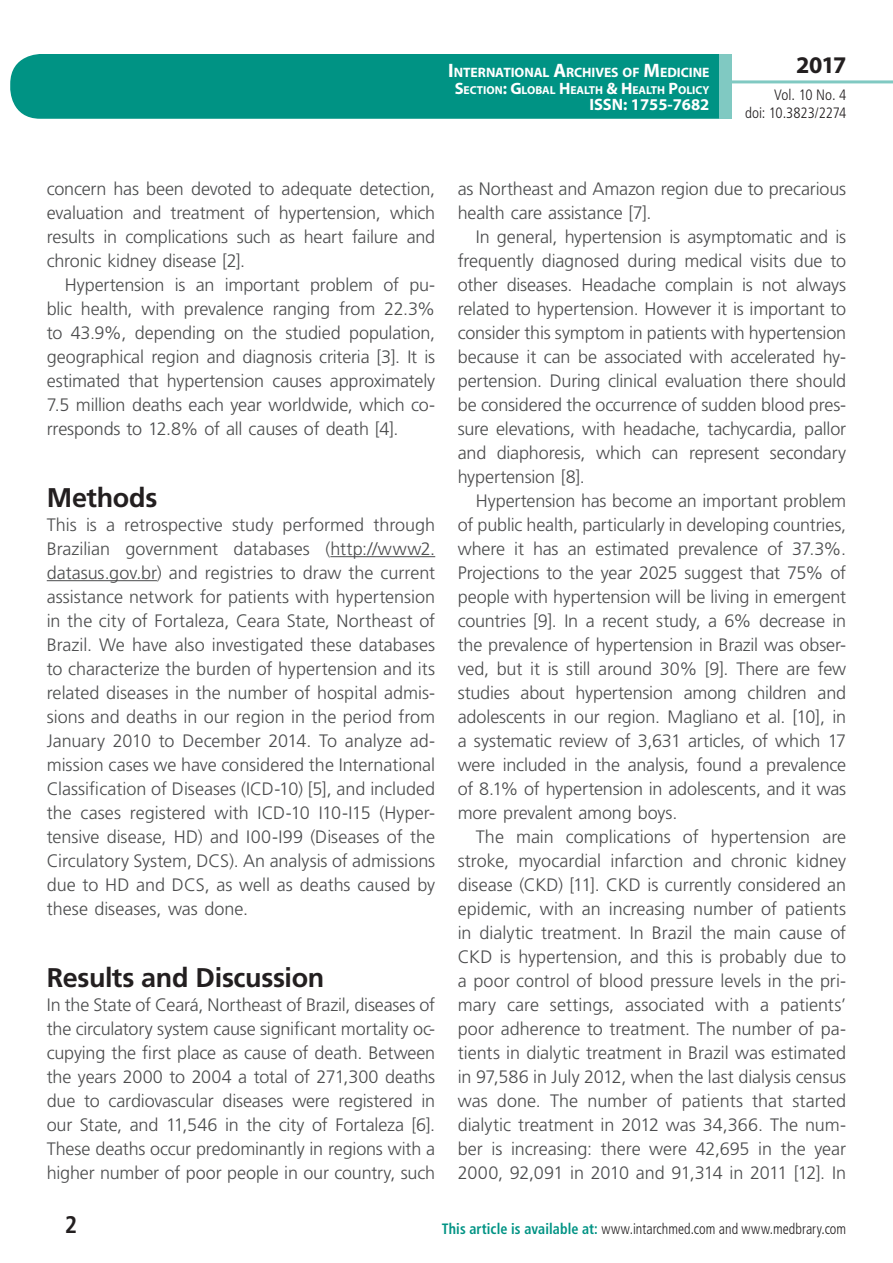
<style>
.page{position:relative;width:893px;height:1263px;background:#fff}
.page>*{position:absolute;margin:0;border:0;box-sizing:border-box;transform-origin:0 0}
.t1{font:700 27px "Frutiger LT Std";letter-spacing:-.015em;color:#231f20}
.t2{font:700 24px "Myriad Pro";color:#231f20}
.t3{font:700 condensed 24px "Frutiger LT Std";color:#231f20}
.t4{font:300 18px/24px "Frutiger LT Std";letter-spacing:-.01em;color:#4b4c4d;text-align:justify}
.t5{font:700 16.5px "Myriad Pro";color:#fff}
.t6{font:300 condensed 15px "Frutiger LT Std";color:#231f20;scale:.94 1}
.t7{font:300 condensed 15px/18px "Frutiger LT Std";color:#231f20;text-align:right}
.t8{font:700 13.65px "Myriad Pro";letter-spacing:-.005em;color:#fff}
.t9{font:700 11.55px "Myriad Pro";color:#fff}
.s1{font-size:19.5px}
.s2{font-size:16.5px}
.s3{font-weight:700;color:#009384}
</style>
<div class="page">
<div style="left:10px;top:54px;width:775px;height:65px;background:#009384;border-radius:30px"></div>
<div style="left:732px;top:0;width:161px;height:157px;background:#fff"></div>
<hr style="left:730px;top:80px;width:163px;height:3px;background:#80c9c2">
<div style="left:719px;top:54px;width:13px;height:65px;background:#80c9c2"></div>
<hr style="left:330px;top:556px;width:105px;height:1px;background:#4b4c4d">
<hr style="left:47px;top:580px;width:110px;height:1px;background:#4b4c4d">
<p class="t8" style="left:448px;top:64px;width:263px"><span class="s1">I</span>NTERNATIONAL <span class="s1">A</span>RCHIVES OF <span class="s1">M</span>EDICINE</p>
<p class="t9" style="left:455px;top:82px;width:256px"><span class="s2">S</span>ECTION<span class="s2">: G</span>LOBAL <span class="s2">H</span> EALTH <span class="s2">&amp; H</span> EALTH <span class="s2">P</span>OLICY</p>
<p class="t5" style="left:589px;top:94px;width:122px">ISSN: 1755-7682</p>
<h2 class="t2" style="left:796px;top:49px;width:52px">2017</h2>
<p class="t7" style="left:745px;top:86px;width:103px">Vol. 10 No. 4<br>doi: 10.3823/2274</p>
<p class="t4" style="left:47px;top:177px;width:390px">concern has been devoted to adequate detection, evaluation and treatment of hypertension, which results in complications such as heart failure and chronic kidney disease [2].</p>
<p class="t4" style="left:47px;top:273px;width:390px;text-indent:18px">Hypertension is an important problem of pu&shy;blic health, with prevalence ranging from 22.3% to 43.9%, depending on the studied population, geographical region and diagnosis criteria [3]. It is estimated that hypertension causes approximately 7.5 million deaths each year worldwide, which co&shy;rresponds to 12.8% of all causes of death [4].</p>
<h1 class="t1" style="left:47px;top:482px;width:112px">Methods</h1>
<p class="t4" style="left:47px;top:513px;width:390px">This is a retrospective study performed through Brazilian government databases (http://www2. datasus.gov.br) and registries to draw the current assistance network for patients with hypertension in the city of Fortaleza, Ceara State, Northeast of Brazil. We have also investigated these databases to characterize the burden of hypertension and its related diseases in the number of hospital admis&shy;sions and deaths in our region in the period from January 2010 to December 2014. To analyze ad&shy;mission cases we have considered the International Classification of Diseases (ICD-10) [5], and included the cases registered with ICD-10 I10-I15 (Hyper&shy;tensive disease, HD) and I00-I99 (Diseases of the Circulatory System, DCS). An analysis of admissions due to HD and DCS, as well as deaths caused by these diseases, was done.</p>
<h1 class="t1" style="left:47px;top:962px;width:279px">Results and Discussion</h1>
<p class="t4" style="left:47px;top:993px;width:390px">In the State of Ceará, Northeast of Brazil, diseases of the circulatory system cause significant mortality oc&shy;cupying the first place as cause of death. Between the years 2000 to 2004 a total of 271,300 deaths due to cardiovascular diseases were registered in our State, and 11,546 in the city of Fortaleza [6].<br>These deaths occur predominantly in regions with a higher number of poor people in our country, such</p>
<p class="t4" style="left:458px;top:177px;width:390px">as Northeast and Amazon region due to precarious health care assistance [7].</p>
<p class="t4" style="left:458px;top:225px;width:390px;text-indent:18px">In general, hypertension is asymptomatic and is frequently diagnosed during medical visits due to other diseases. Headache complain is not always related to hypertension. However it is important to consider this symptom in patients with hypertension because it can be associated with accelerated hy&shy;pertension. During clinical evaluation there should be considered the occurrence of sudden blood pres&shy;sure elevations, with headache, tachycardia, pallor and diaphoresis, which can represent secondary hypertension [8].</p>
<p class="t4" style="left:458px;top:489px;width:390px;text-indent:18px">Hypertension has become an important problem of public health, particularly in developing countries, where it has an estimated prevalence of 37.3%.<br>Projections to the year 2025 suggest that 75% of people with hypertension will be living in emergent countries [9]. In a recent study, a 6% decrease in the prevalence of hypertension in Brazil was obser&shy;ved, but it is still around 30% [9]. There are few studies about hypertension among children and adolescents in our region. Magliano et al. [10], in a systematic review of 3,631 articles, of which 17 were included in the analysis, found a prevalence of 8.1% of hypertension in adolescents, and it was more prevalent among boys.</p>
<p class="t4" style="left:458px;top:825px;width:390px;text-indent:18px">The main complications of hypertension are stroke, myocardial infarction and chronic kidney disease (CKD) [11]. CKD is currently considered an epidemic, with an increasing number of patients in dialytic treatment. In Brazil the main cause of CKD is hypertension, and this is probably due to a poor control of blood pressure levels in the pri&shy;mary care settings, associated with a patients’ poor adherence to treatment. The number of pa&shy;tients in dialytic treatment in Brazil was estimated in 97,586 in July 2012, when the last dialysis census was done. The number of patients that started dialytic treatment in 2012 was 34,366. The num&shy;ber is increasing: there were 42,695 in the year 2000, 92,091 in 2010 and 91,314 in 2011 [12]. In</p>
<h2 class="t3" style="left:65px;top:1210px;width:14px">2</h2>
<p class="t6" style="left:442px;top:1220px;width:432px"><span class="s3">This article is available at:</span> www.intarchmed.com and www.medbrary.com</p>
</div>
